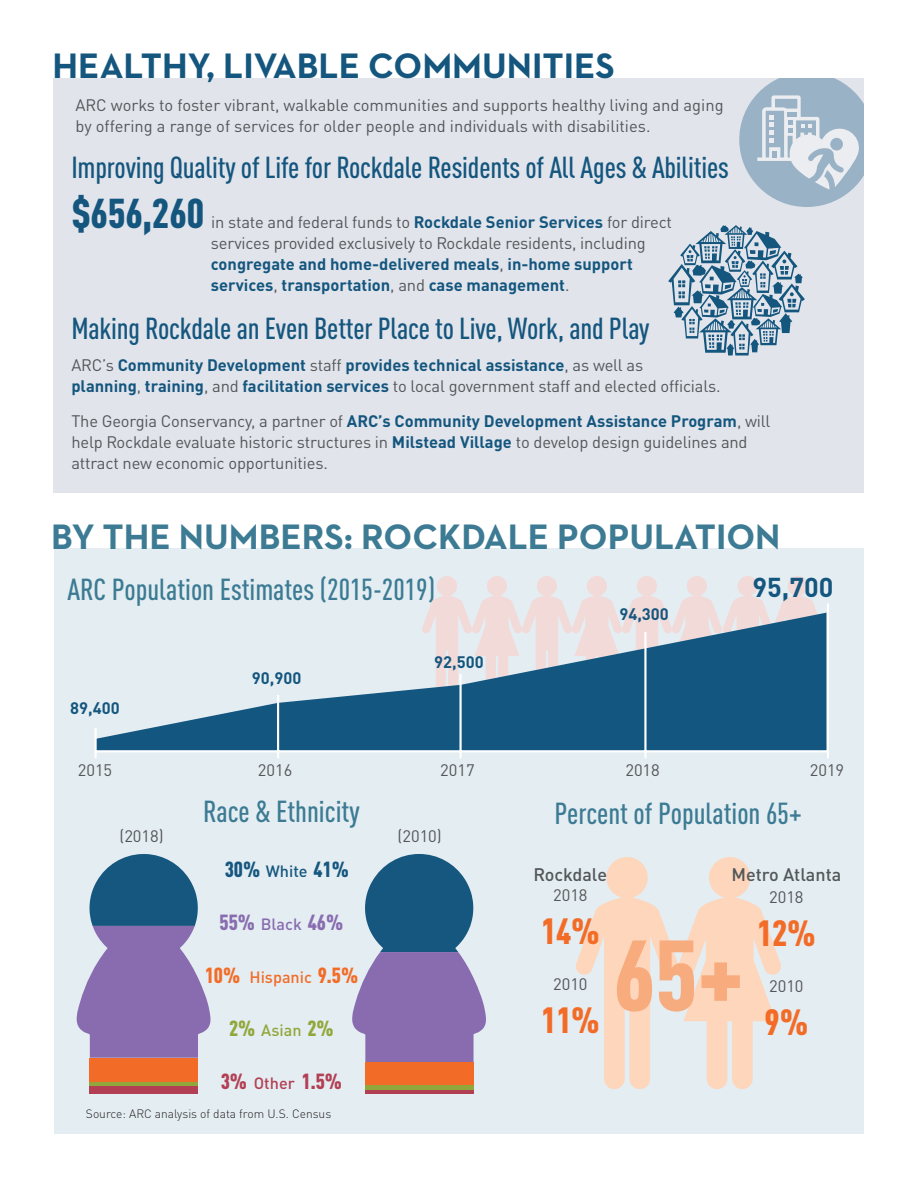
<style>
.page{position:relative;width:918px;height:1188px;background:#fff}
.page>*{position:absolute;margin:0;border:0;box-sizing:border-box;transform-origin:0 0}
.t1{font:900 condensed 98.85px "DIN Pro";color:#f8aa7a}
.t2{font:900 condensed 41.1px "DIN Pro";color:#14567e}
.t3{font:700 36px "Neutraface 2 Text";color:#3c7b93}
.t4{font:700 36px "Neutraface 2 Text";color:#14567e}
.t5{font:900 condensed 36px "DIN Pro";color:#f36c27}
.t6{font:500 condensed 30px "DIN Pro";letter-spacing:-.005em;color:#14567e}
.t7{font:500 condensed 30px "DIN Pro";color:#3c7b93}
.t8{font:700 27px "DIN Pro";color:#14567e}
.t9{font:900 condensed 21.6px "DIN Pro";color:#16577f}
.t10{font:900 condensed 21.6px "DIN Pro";color:#886caf}
.t11{font:900 condensed 21.6px "DIN Pro";color:#b23f54}
.t12{font:500 18px "DIN Pro";color:#545759}
.t13{font:16.5px/21px "DIN Pro";color:#545759}
.t14{font:700 16.5px/21px "DIN Pro";color:#14567e}
.t15{font:500 16.2px "DIN Pro";color:#f36c27}
.t16{font:500 16.2px "DIN Pro";color:#92a73b}
.t17{font:300 12px "DIN Pro";color:#231f20}
.s1{font-weight:400;color:#545759}
.s2{font-weight:700;color:#14567e}
.s3{font-weight:500;font-stretch:normal;font-size:16.2px}
.s4{font-weight:900;font-stretch:condensed;font-size:21.6px}
</style>
<div class="page">
<div style="left:54px;top:549px;width:810px;height:585px;background:#e4edf2"></div>
<div style="left:54px;top:78px;width:810px;height:414px;background:#e1e4eb"></div>
<svg style="left:739px;top:78px;width:125px;height:129px"></svg>
<svg style="left:668px;top:225px;width:137px;height:130px"></svg>
<svg style="left:428px;top:576px;width:389px;height:37px"></svg>
<svg style="left:76px;top:854px;width:135px;height:204px"></svg>
<div style="left:90px;top:1058px;width:108px;height:24px;background:#f36c27"></div>
<hr style="left:90px;top:1082px;width:108px;height:4px;background:#92a73b">
<div style="left:90px;top:1086px;width:108px;height:8px;background:#b23f54"></div>
<svg style="left:97px;top:613px;width:730px;height:137px;fill:#13567f"></svg>
<hr style="left:95px;top:728px;width:2px;height:30px;background:#fff">
<hr style="left:277px;top:695px;width:2px;height:63px;background:#fff">
<hr style="left:459px;top:674px;width:3px;height:84px;background:#fff">
<hr style="left:644px;top:632px;width:3px;height:126px;background:#fff">
<hr style="left:827px;top:603px;width:2px;height:155px;background:#fff">
<hr style="left:96px;top:750px;width:732px;height:2px;background:#fff">
<svg style="left:576px;top:857px;width:205px;height:232px"></svg>
<svg style="left:352px;top:854px;width:134px;height:208px"></svg>
<div style="left:365px;top:1062px;width:109px;height:23px;background:#f36c27"></div>
<div style="left:365px;top:1085px;width:109px;height:5px;background:#92a73b"></div>
<hr style="left:365px;top:1090px;width:109px;height:4px;background:#b23f54">
<p class="t4" style="left:53px;top:43px;width:564px">HEALTHY, LIVABLE COMMUNITIES</p>
<p class="t13" style="left:75px;top:94px;width:650px">ARC works to foster vibrant, walkable communities and supports healthy living and aging by offering a range of services for older people and individuals with disabilities.</p>
<p class="t6" style="left:71px;top:146px;width:659px">Improving Quality of Life for Rockdale Residents of All Ages &amp; Abilities</p>
<p class="t2" style="left:71px;top:183px;width:134px">$656,260</p>
<p class="t14" style="left:211px;top:211px;width:463px"><span class="s1">in state and federal funds to</span> Rockdale Senior Services <span class="s1">for direct services provided exclusively to Rockdale residents, including </span>congregate and home-delivered meals<span class="s1">,</span> in-home support services<span class="s1">,</span> transportation<span class="s1">, and</span> case management<span class="s1">.</span></p>
<p class="t6" style="left:71px;top:307px;width:580px">Making Rockdale an Even Better Place to Live, Work, and Play</p>
<p class="t14" style="left:71px;top:354px;width:651px"><span class="s1">ARC’s</span> Community Development <span class="s1">staff</span> provides technical assistance<span class="s1">, as well as<br></span>planning<span class="s1">,</span> training<span class="s1">, and</span> facilitation services <span class="s1">to local government staff and elected officials.</span></p>
<p class="t13" style="left:71px;top:409px;width:701px">The Georgia Conservancy, a partner of <span class="s2">ARC’s Community Development Assistance Program</span>, will help Rockdale evaluate historic structures in <span class="s2">Milstead Village</span> to develop design guidelines and attract new economic opportunities.</p>
<p class="t3" style="left:51px;top:514px;width:731px">BY THE NUMBERS: ROCKDALE POPULATION</p>
<p class="t7" style="left:68px;top:568px;width:369px">ARC Population Estimates (2015-2019)</p>
<p class="t8" style="left:753px;top:566px;width:82px">95,700</p>
<p class="t14" style="left:619px;top:602px;width:51px">94,300</p>
<p class="t14" style="left:70px;top:697px;width:51px">89,400</p>
<p class="t14" style="left:252px;top:667px;width:51px">90,900</p>
<p class="t14" style="left:434px;top:651px;width:51px">92,500</p>
<p class="t13" style="left:78px;top:759px;width:36px">2015</p>
<p class="t13" style="left:258px;top:759px;width:36px">2016</p>
<p class="t13" style="left:440px;top:759px;width:36px">2017</p>
<p class="t13" style="left:625px;top:759px;width:36px">2018</p>
<p class="t13" style="left:810px;top:759px;width:36px">2019</p>
<p class="t7" style="left:203px;top:790px;width:158px">Race &amp; Ethnicity</p>
<p class="t13" style="left:119px;top:825px;width:46px">(2018)</p>
<p class="t13" style="left:398px;top:825px;width:46px">(2010)</p>
<p class="t9" style="left:225px;top:853px;width:126px">30% <span class="s3">White</span> 41%</p>
<p class="t10" style="left:220px;top:906px;width:125px">55% <span class="s3">Black</span> 46%</p>
<p class="t15" style="left:205px;top:965px;width:155px"><span class="s4">10%</span> Hispanic <span class="s4">9.5%</span></p>
<p class="t16" style="left:229px;top:1018px;width:106px"><span class="s4">2%</span> Asian <span class="s4">2%</span></p>
<p class="t11" style="left:221px;top:1065px;width:123px">3% <span class="s3">Other</span> 1.5%</p>
<p class="t17" style="left:86px;top:1105px;width:247px">Source: ARC analysis of data from U.S. Census</p>
<p class="t7" style="left:554px;top:792px;width:249px">Percent of Population 65+</p>
<p class="t12" style="left:534px;top:861px;width:75px">Rockdale</p>
<p class="t13" style="left:553px;top:884px;width:36px">2018</p>
<p class="t5" style="left:541px;top:904px;width:61px">14%</p>
<p class="t13" style="left:553px;top:972px;width:36px">2010</p>
<p class="t5" style="left:541px;top:993px;width:61px">11%</p>
<p class="t12" style="left:731px;top:861px;width:111px">Metro Atlanta</p>
<p class="t13" style="left:769px;top:885px;width:36px">2018</p>
<p class="t5" style="left:757px;top:906px;width:61px">12%</p>
<p class="t13" style="left:769px;top:974px;width:36px">2010</p>
<p class="t5" style="left:764px;top:995px;width:45px">9%</p>
<h1 class="t1" style="left:614px;top:901px;width:132px">65+</h1>
</div>
